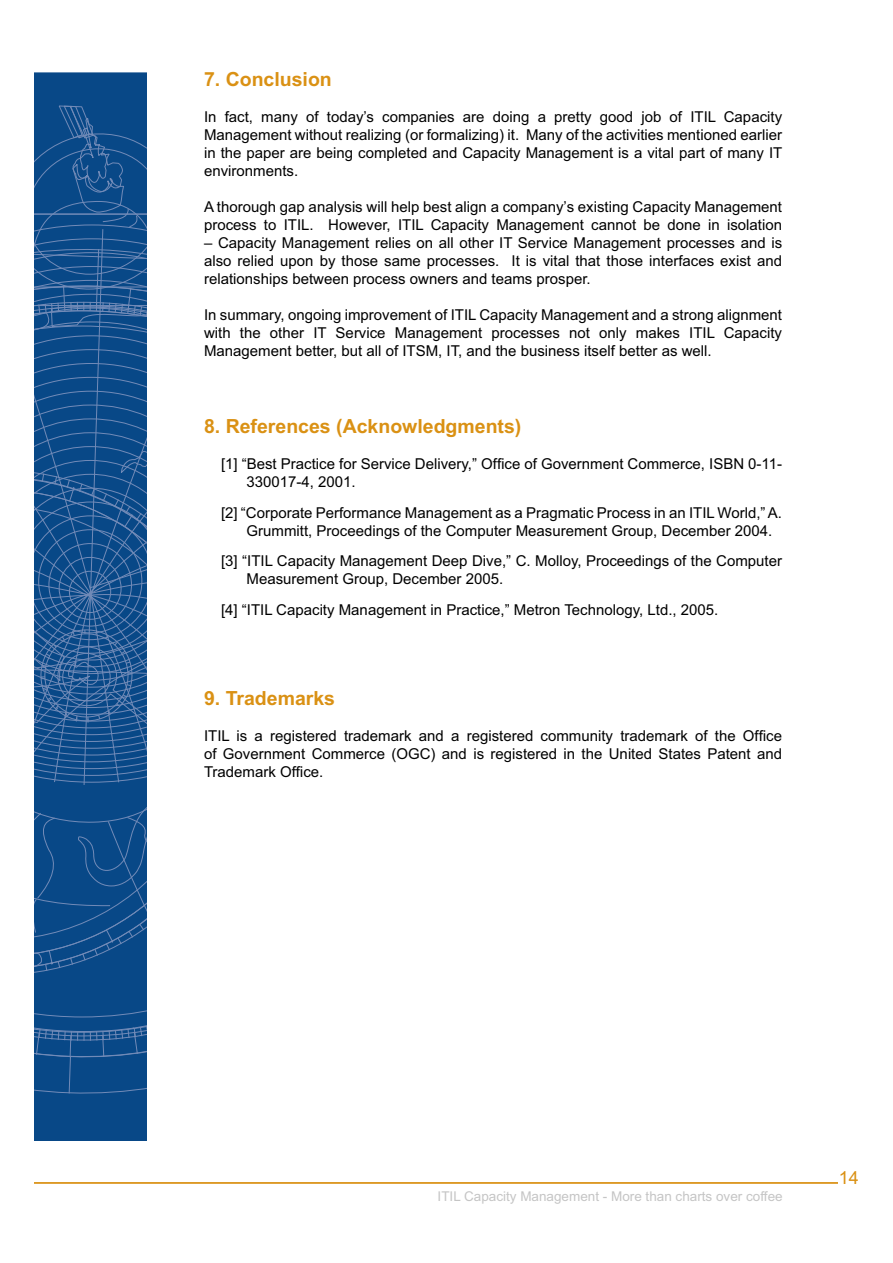
<style>
.page{position:relative;width:893px;height:1263px;background:#fff}
.page>*{position:absolute;margin:0;border:0;box-sizing:border-box;transform-origin:0 0}
.t1{font:700 19.5px "Arial";color:#da9114}
.t2{font:18px "Arial";color:#da9114}
.t3{font:15px/18px "Arial";color:#000;text-align:justify}
.t4{font:13.5px "Arial";color:#c5c5c5}
</style>
<div class="page">
<hr style="left:34px;top:1182px;width:812px;height:2px;background:#da9114">
<div style="left:34px;top:72px;width:112px;height:1069px;background:#084887"></div>
<div style="left:34px;top:1064px;width:112px;height:37px;background:#084887"></div>
<svg style="left:34px;top:1006px;width:112px;height:26px;background:#0d4b89"></svg>
<svg style="left:34px;top:1027px;width:44px;height:67px;background:#15508d"></svg>
<svg style="left:84px;top:1025px;width:63px;height:33px;background:#1c5490"></svg>
<svg style="left:34px;top:105px;width:113px;height:901px;background:#17518e"></svg>
<div style="left:839px;top:1171px;width:20px;height:13px;background:#fff"></div>
<h1 class="t1" style="left:204px;top:72px;width:129px">7. Conclusion</h1>
<p class="t3" style="left:204px;top:109px;width:580px">In fact, many of today’s companies are doing a pretty good job of ITIL Capacity Management without realizing (or formalizing) it. Many of the activities mentioned earlier in the paper are being completed and Capacity Management is a vital part of many IT environments.</p>
<p class="t3" style="left:204px;top:199px;width:580px">A thorough gap analysis will help best align a company’s existing Capacity Management process to ITIL. However, ITIL Capacity Management cannot be done in isolation</p>
<p class="t3" style="left:204px;top:235px;width:580px">– Capacity Management relies on all other IT Service Management processes and is also relied upon by those same processes. It is vital that those interfaces exist and relationships between process owners and teams prosper.</p>
<p class="t3" style="left:204px;top:307px;width:579px">In summary, ongoing improvement of ITIL Capacity Management and a strong alignment with the other IT Service Management processes not only makes ITIL Capacity Management better, but all of ITSM, IT, and the business itself better as well.</p>
<h1 class="t1" style="left:204px;top:419px;width:319px">8. References (Acknowledgments)</h1>
<p class="t3" style="left:247px;top:456px;width:537px;text-indent:-25px">[1] “Best Practice for Service Delivery,” Office of Government Commerce, ISBN 0-11-<br>330017-4, 2001.</p>
<p class="t3" style="left:247px;top:505px;width:537px;text-indent:-25px">[2] “Corporate Performance Management as a Pragmatic Process in an ITIL World,” A.<br>Grummitt, Proceedings of the Computer Measurement Group, December 2004.</p>
<p class="t3" style="left:247px;top:554px;width:537px;text-indent:-25px">[3] “ITIL Capacity Management Deep Dive,” C. Molloy, Proceedings of the Computer<br>Measurement Group, December 2005.</p>
<p class="t3" style="left:221px;top:602px;width:499px">[4] “ITIL Capacity Management in Practice,” Metron Technology, Ltd., 2005.</p>
<h1 class="t1" style="left:204px;top:691px;width:133px">9. Trademarks</h1>
<p class="t3" style="left:204px;top:728px;width:579px">ITIL is a registered trademark and a registered community trademark of the Office of Government Commerce (OGC) and is registered in the United States Patent and Trademark Office.</p>
<p class="t4" style="left:438px;top:1191px;width:347px">ITIL Capacity Management - More than charts over coffee</p>
<p class="t2" style="left:839px;top:1171px;width:22px">14</p>
</div>
